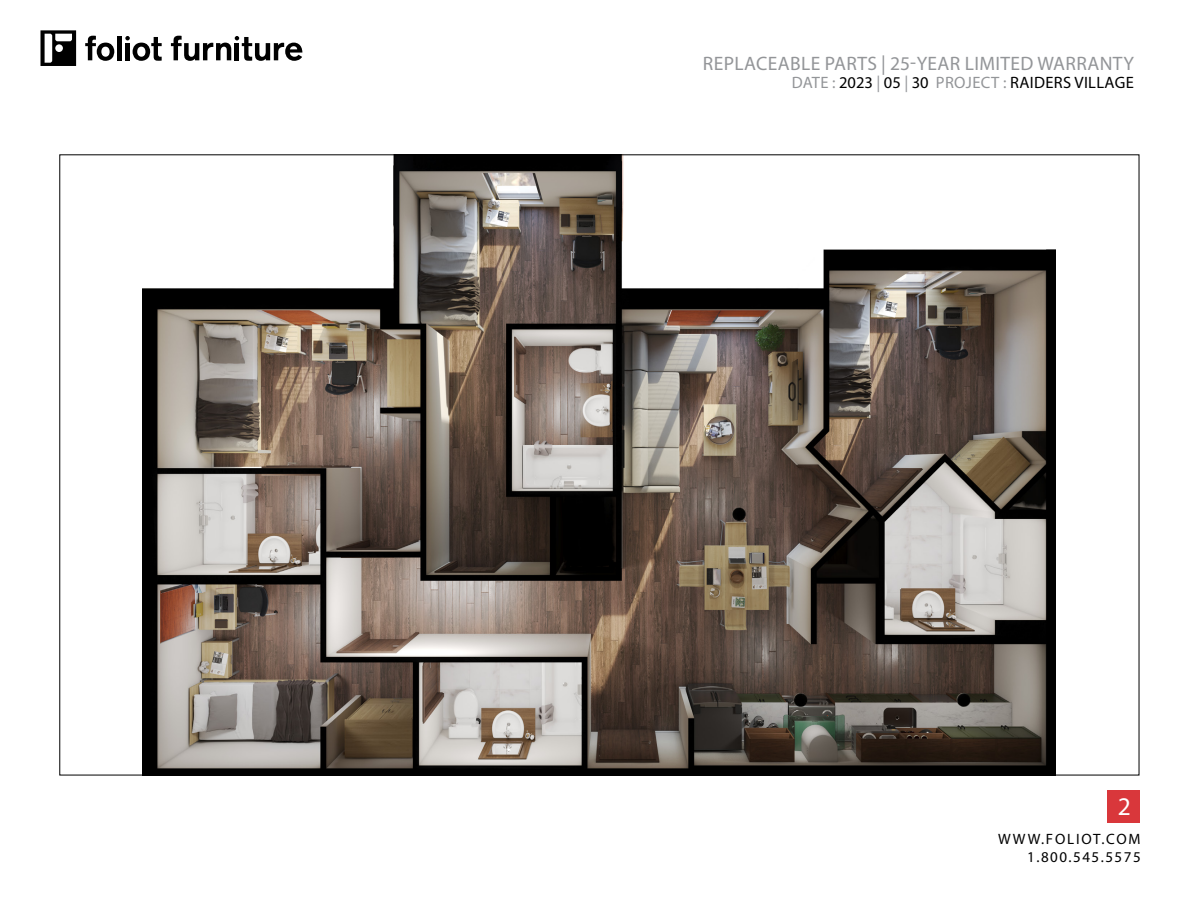
<style>
.page{position:relative;width:1188px;height:918px;background:#fff}
.page>*{position:absolute;margin:0;border:0;box-sizing:border-box;transform-origin:0 0}
.t1{font:25.5px "Myriad Pro";color:#fff}
.t2{font:19.5px "Myriad Pro";letter-spacing:.02em;color:#939598}
.t3{font:16.5px "Myriad Pro";letter-spacing:.02em;color:#000}
.t4{font:15px/18px "Myriad Pro";letter-spacing:.1em;color:#000;text-align:right}
.s1{color:#939598}
</style>
<div class="page">
<div style="left:1108px;top:790px;width:32px;height:32px;background:#d9373b"></div>
<svg style="left:85px;top:36px;width:29px;height:25px"></svg>
<div style="left:117px;top:36px;width:5px;height:24px;background:#000"></div>
<svg style="left:171px;top:36px;width:131px;height:25px"></svg>
<svg style="left:125px;top:36px;width:37px;height:25px"></svg>
<svg style="left:40px;top:30px;width:36px;height:36px"></svg>
<img style="left:143px;top:156px;width:913px;height:617px">
<p class="t2" style="left:703px;top:51px;width:433px">REPLACEABLE PARTS | 25-YEAR LIMITED WARRANTY</p>
<p class="t3" style="left:792px;top:72px;width:344px"><span class="s1">DATE :</span> 2023 <span class="s1">|</span> 05 <span class="s1">|</span> 30 <span class="s1">PROJECT :</span> RAIDERS VILLAGE</p>
<h1 class="t1" style="left:1118px;top:790px;width:15px">2</h1>
<p class="t4" style="left:998px;top:830px;width:144px">WWW.FOLIOT.COM<br>1.800.545.5575</p>
</div>
